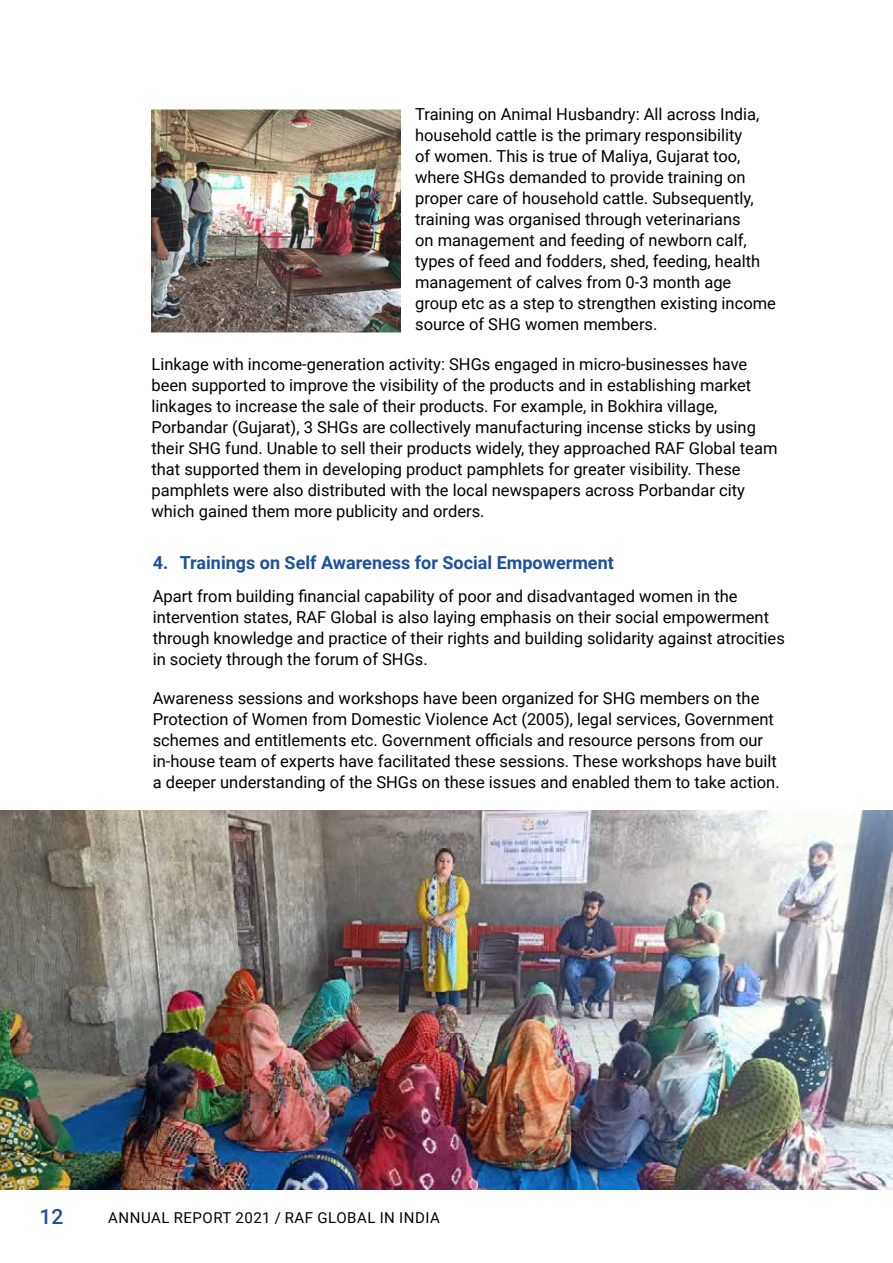
<style>
.page{position:relative;width:893px;height:1263px;background:#fff}
.page>*{position:absolute;margin:0;border:0;box-sizing:border-box;transform-origin:0 0}
.t1{font:500 21px "Roboto";color:#1d519f}
.t2{font:700 18px "Roboto";color:#1d519f}
.t3{font:16.5px/21px "Roboto";color:#000}
.t4{font:15px "Roboto";letter-spacing:.035em;color:#000}
</style>
<div class="page">
<img style="left:152px;top:108px;width:249px;height:225px">
<img style="left:0;top:811px;width:893px;height:378px">
<p class="t3" style="left:415px;top:103px;width:362px">Training on Animal Husbandry: All across India, household cattle is the primary responsibility<br>of women. This is true of Maliya, Gujarat too, where SHGs demanded to provide training on proper care of household cattle. Subsequently, training was organised through veterinarians<br>on management and feeding of newborn calf, types of feed and fodders, shed, feeding, health management of calves from 0-3 month age group etc as a step to strengthen existing income source of SHG women members.</p>
<p class="t3" style="left:151px;top:353px;width:627px">Linkage with income-generation activity: SHGs engaged in micro-businesses have been supported to improve the visibility of the products and in establishing market linkages to increase the sale of their products. For example, in Bokhira village, Porbandar (Gujarat), 3 SHGs are collectively manufacturing incense sticks by using their SHG fund. Unable to sell their products widely, they approached RAF Global team that supported them in developing product pamphlets for greater visibility. These pamphlets were also distributed with the local newspapers across Porbandar city which gained them more publicity and orders.</p>
<p class="t2" style="left:153px;top:550px;width:463px">4. Trainings on Self Awareness for Social Empowerment</p>
<p class="t3" style="left:153px;top:585px;width:634px">Apart from building financial capability of poor and disadvantaged women in the intervention states, RAF Global is also laying emphasis on their social empowerment through knowledge and practice of their rights and building solidarity against atrocities in society through the forum of SHGs.</p>
<p class="t3" style="left:153px;top:687px;width:629px">Awareness sessions and workshops have been organized for SHG members on the Protection of Women from Domestic Violence Act (2005), legal services, Government schemes and entitlements etc. Government officials and resource persons from our in-house team of experts have facilitated these sessions. These workshops have built a deeper understanding of the SHGs on these issues and enabled them to take action.</p>
<p class="t1" style="left:39px;top:1201px;width:25px">12</p>
<p class="t4" style="left:108px;top:1207px;width:333px">ANNUAL REPORT 2021 / RAF GLOBAL IN INDIA</p>
</div>
